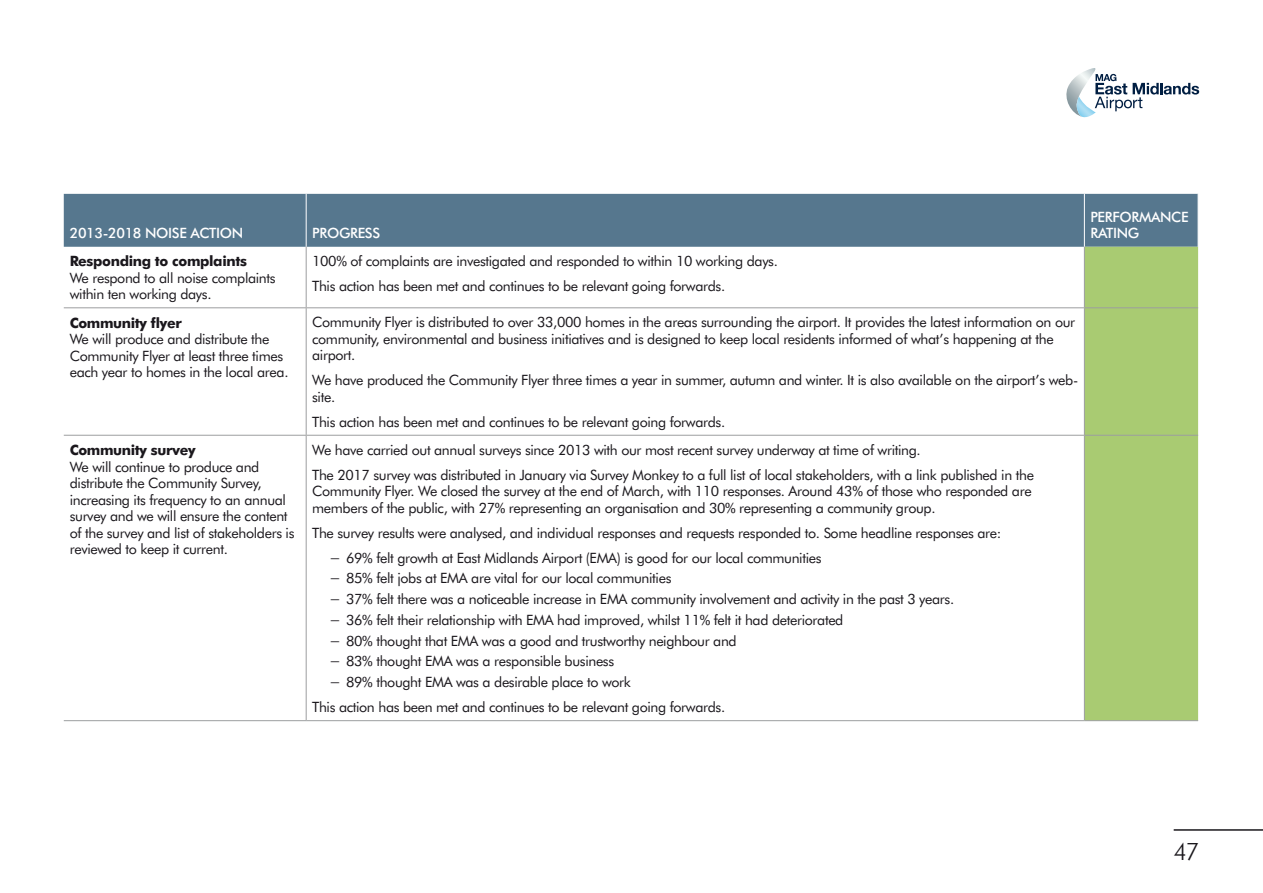
<style>
.page{position:relative;width:1263px;height:893px;background:#fff}
.page>*{position:absolute;margin:0;border:0;box-sizing:border-box;transform-origin:0 0}
.t1{font:300 24px "Futura BT";color:#1a171c}
.t2{font:14.25px/16.5px "Futura BT";letter-spacing:-.025em;color:#1a171c}
.t3{font:700 14.25px "Futura BT";letter-spacing:-.025em;color:#1a171c}
.t4{font:500 14.25px/16.5px "Futura BT";letter-spacing:-.025em;color:#fff}
</style>
<div class="page">
<svg style="left:1066px;top:68px;width:133px;height:50px"></svg>
<div style="left:64px;top:194px;width:1134px;height:53px;background:#56778e"></div>
<div style="left:1085px;top:247px;width:113px;height:473px;background:#a9cb72"></div>
<hr style="left:306px;top:194px;width:1px;height:53px;background:#fff">
<hr style="left:1084px;top:194px;width:1px;height:53px;background:#fff">
<hr style="left:306px;top:247px;width:1px;height:60px;background:#9c9e9f">
<hr style="left:1084px;top:247px;width:1px;height:60px;background:#9c9e9f">
<hr style="left:64px;top:307px;width:242px;height:1px;background:#9c9e9f">
<hr style="left:306px;top:307px;width:778px;height:1px;background:#9c9e9f">
<hr style="left:306px;top:308px;width:1px;height:127px;background:#9c9e9f">
<hr style="left:1084px;top:307px;width:114px;height:1px;background:#9c9e9f">
<hr style="left:1084px;top:308px;width:1px;height:127px;background:#9c9e9f">
<hr style="left:64px;top:435px;width:242px;height:1px;background:#9c9e9f">
<hr style="left:306px;top:435px;width:778px;height:1px;background:#9c9e9f">
<hr style="left:306px;top:436px;width:1px;height:284px;background:#9c9e9f">
<hr style="left:1084px;top:435px;width:114px;height:1px;background:#9c9e9f">
<hr style="left:1084px;top:436px;width:1px;height:284px;background:#9c9e9f">
<hr style="left:64px;top:720px;width:242px;height:1px;background:#9c9e9f">
<hr style="left:306px;top:720px;width:778px;height:1px;background:#9c9e9f">
<hr style="left:1084px;top:720px;width:114px;height:1px;background:#9c9e9f">
<hr style="left:1174px;top:829px;width:89px;height:2px;background:#1a171c">
<p class="t4" style="left:70px;top:225px;width:175px">2013-2018 NOISE ACTION</p>
<p class="t4" style="left:312px;top:225px;width:70px">PROGRESS</p>
<p class="t3" style="left:70px;top:253px;width:179px">Responding to complaints</p>
<p class="t2" style="left:70px;top:269px;width:207px">We respond to all noise complaints within ten working days.</p>
<p class="t2" style="left:312px;top:248px;width:467px;line-height:25px">100% of complaints are investigated and responded to within 10 working days.<br>This action has been met and continues to be relevant going forwards.</p>
<p class="t3" style="left:70px;top:314px;width:114px">Community flyer</p>
<p class="t2" style="left:70px;top:331px;width:220px">We will produce and distribute the<br>Community Flyer at least three times each year to homes in the local area.</p>
<p class="t2" style="left:312px;top:314px;width:764px">Community Flyer is distributed to over 33,000 homes in the areas surrounding the airport. It provides the latest information on our community, environmental and business initiatives and is designed to keep local residents informed of what’s happening at the airport.</p>
<p class="t2" style="left:312px;top:372px;width:768px">We have produced the Community Flyer three times a year in summer, autumn and winter. It is also available on the airport’s web&shy;site.</p>
<p class="t2" style="left:312px;top:413px;width:415px">This action has been met and continues to be relevant going forwards.</p>
<p class="t3" style="left:70px;top:441px;width:127px">Community survey</p>
<p class="t2" style="left:70px;top:458px;width:226px">We will continue to produce and distribute the Community Survey, increasing its frequency to an annual survey and we will ensure the content of the survey and list of stakeholders is reviewed to keep it current.</p>
<p class="t2" style="left:312px;top:437px;width:723px;line-height:25px">We have carried out annual surveys since 2013 with our most recent survey underway at time of writing.<br>The 2017 survey was distributed in January via Survey Monkey to a full list of local stakeholders, with a link published in the</p>
<p class="t2" style="left:312px;top:483px;width:721px">Community Flyer. We closed the survey at the end of March, with 110 responses. Around 43% of those who responded are members of the public, with 27% representing an organisation and 30% representing a community group.</p>
<p class="t2" style="left:329px;top:520px;width:674px;line-height:25px;text-indent:-17px">The survey results were analysed, and individual responses and requests responded to. Some headline responses are: − 69% felt growth at East Midlands Airport (EMA) is good for our local communities</p>
<p class="t2" style="left:329px;top:568px;width:626px;line-height:20.7px">− 85% felt jobs at EMA are vital for our local communities<br>− 37% felt there was a noticeable increase in EMA community involvement and activity in the past 3 years. − 36% felt their relationship with EMA had improved, whilst 11% felt it had deteriorated<br>− 80% thought that EMA was a good and trustworthy neighbour and<br>− 83% thought EMA was a responsible business<br>− 89% thought EMA was a desirable place to work</p>
<p class="t2" style="left:312px;top:699px;width:415px">This action has been met and continues to be relevant going forwards.</p>
<p class="t4" style="left:1090px;top:208px;width:100px">PERFORMANCE<br>RATING</p>
<h1 class="t1" style="left:1173px;top:837px;width:27px">47</h1>
</div>
